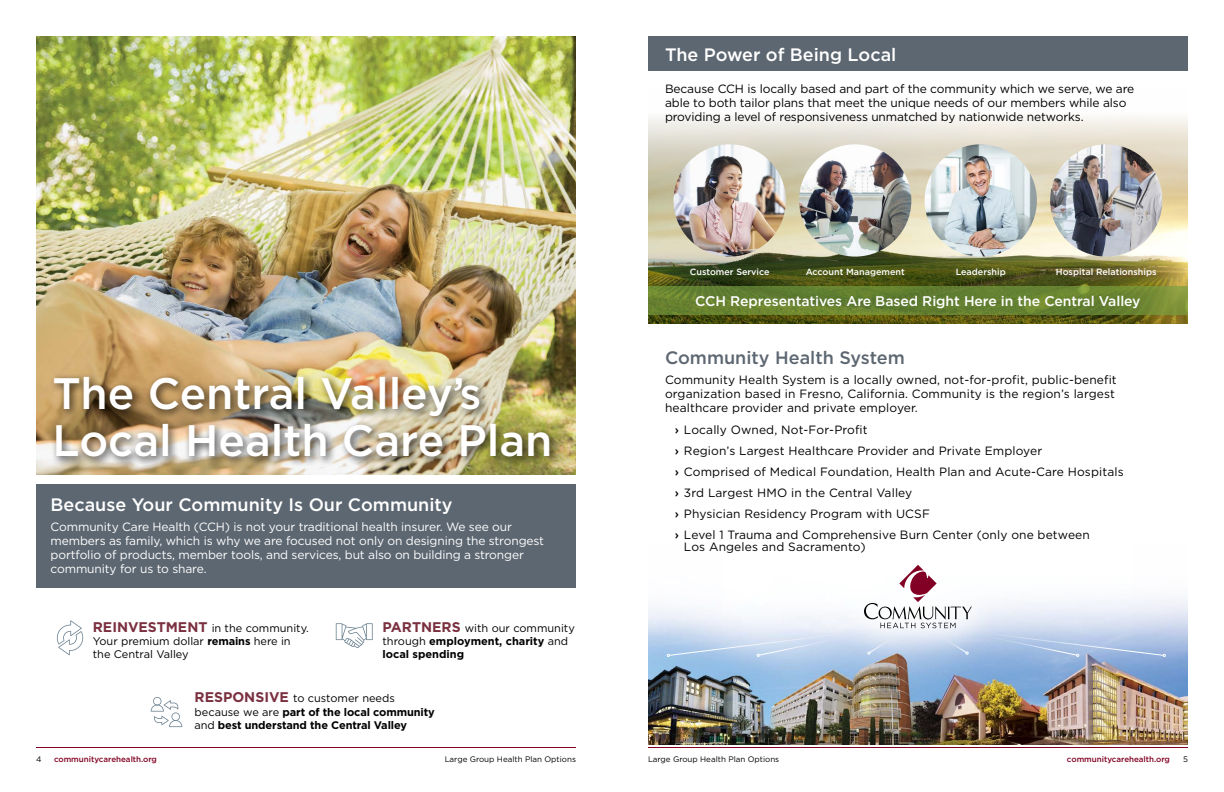
<style>
.page{position:relative;width:1224px;height:792px;background:#fff}
.page>*{position:absolute;margin:0;border:0;box-sizing:border-box;transform-origin:0 0}
.t1{font:500 44px/47px "Gotham";color:#fff}
.t2{font:500 18px "Gotham";color:#fff}
.t3{font:500 18px "Gotham";color:#5d6771}
.t4{font:500 14px "Gotham";letter-spacing:-.005em;color:#fff}
.t5{font:12px/21px "Gotham";letter-spacing:.01em;color:#000}
.t6{font:12px/14px "Gotham";letter-spacing:-.01em;color:#fff}
.t7{font:12px/14px "Gotham";letter-spacing:-.01em;color:#000}
.t8{font:700 11px/13.3px "Gotham";letter-spacing:-.01em;color:#000}
.t9{font:11px/13.3px "Gotham";color:#000}
.t10{font:500 9px "Gotham";color:#fff}
.t11{font:8px "Gotham";color:#000}
.t12{font:500 8px "Gotham";color:#820024}
.s1{font-weight:700;font-size:14px;color:#7a303f}
.s2{font-weight:700}
.s3{font-size:14px;color:#7a303f}
.s4{font-weight:400}
.s5{font-weight:500}
</style>
<div class="page">
<hr style="left:36px;top:747px;width:540px;height:1px;background:#820024">
<hr style="left:648px;top:747px;width:540px;height:1px;background:#820024">
<img style="left:36px;top:36px;width:540px;height:438px">
<div style="left:36px;top:484px;width:540px;height:104px;background:#5d6771"></div>
<div style="left:50px;top:372px;width:510px;height:96px;background:#000;opacity:.75"></div>
<svg style="left:336px;top:623px;width:37px;height:25px"></svg>
<svg style="left:57px;top:620px;width:26px;height:35px"></svg>
<svg style="left:151px;top:697px;width:31px;height:30px"></svg>
<img style="left:648px;top:598px;width:540px;height:147px">
<img style="left:648px;top:117px;width:540px;height:206px">
<div style="left:648px;top:36px;width:540px;height:35px;background:#5d6771"></div>
<img style="left:799px;top:144px;width:112px;height:113px;border-radius:56px">
<img style="left:1050px;top:144px;width:112px;height:113px;border-radius:56px">
<img style="left:674px;top:144px;width:112px;height:113px;border-radius:55px">
<img style="left:925px;top:144px;width:112px;height:113px;border-radius:56px">
<svg style="left:648px;top:287px;width:540px;height:28px;background:#678231"></svg>
<div style="left:834px;top:535px;width:168px;height:124px;background:#fff"></div>
<svg style="left:667px;top:565px;width:499px;height:92px"></svg>
<h2 class="t2" style="left:665px;top:42px;width:233px">The Power of Being Local</h2>
<p class="t7" style="left:665px;top:82px;width:471px">Because CCH is locally based and part of the community which we serve, we are able to both tailor plans that meet the unique needs of our members while also providing a level of responsiveness unmatched by nationwide networks.</p>
<p class="t10" style="left:690px;top:266px;width:81px">Customer Service</p>
<p class="t10" style="left:806px;top:266px;width:101px">Account Management</p>
<p class="t10" style="left:956px;top:266px;width:52px">Leadership</p>
<p class="t10" style="left:1056px;top:266px;width:102px">Hospital Relationships</p>
<p class="t4" style="left:695px;top:292px;width:447px">CCH Representatives Are Based Right Here in the Central Valley</p>
<h1 class="t1" style="left:53px;top:369px;width:501px">The Central Valley’s<br>Local Health Care Plan</h1>
<h2 class="t2" style="left:51px;top:493px;width:404px">Because Your Community Is Our Community</h2>
<p class="t6" style="left:51px;top:519px;width:495px">Community Care Health (CCH) is not your traditional health insurer. We see our members as family, which is why we are focused not only on designing the strongest portfolio of products, member tools, and services, but also on building a stronger community for us to share.</p>
<p class="t9" style="left:93px;top:621px;width:218px"><span class="s1">REINVESTMENT</span> in the community.<br>Your premium dollar <span class="s2">remains</span> here in the Central Valley</p>
<p class="t8" style="left:382px;top:621px;width:194px"><span class="s3">PARTNERS</span> <span class="s4">with our community through</span> employment, charity <span class="s4">and </span>local spending</p>
<p class="t8" style="left:195px;top:692px;width:242px"><span class="s3">RESPONSIVE</span> <span class="s4">to customer needs because we are</span> part of the local community <span class="s4">and</span> best understand the Central Valley</p>
<h2 class="t3" style="left:665px;top:346px;width:241px">Community Health System</h2>
<p class="t5" style="left:665px;top:372px;width:453px;line-height:14px">Community Health System is a locally owned, not-for-profit, public-benefit organization based in Fresno, California. Community is the region’s largest healthcare provider and private employer.</p>
<p class="t5" style="left:675px;top:419px;width:450px"><span class="s5">›</span> Locally Owned, Not-For-Profit<br><span class="s5">›</span> Region’s Largest Healthcare Provider and Private Employer<br><span class="s5">›</span> Comprised of Medical Foundation, Health Plan and Acute-Care Hospitals <span class="s5">›</span> 3rd Largest HMO in the Central Valley<br><span class="s5">›</span> Physician Residency Program with UCSF<br><span class="s5">›</span> Level 1 Trauma and Comprehensive Burn Center (only one between</p>
<p class="t5" style="left:684px;top:536px;width:183px">Los Angeles and Sacramento)</p>
<p class="t11" style="left:36px;top:754px;width:7px">4</p>
<p class="t12" style="left:54px;top:754px;width:105px">communitycarehealth.org</p>
<p class="t11" style="left:445px;top:754px;width:133px">Large Group Health Plan Options</p>
<p class="t11" style="left:648px;top:754px;width:133px">Large Group Health Plan Options</p>
<p class="t12" style="left:1067px;top:754px;width:105px">communitycarehealth.org</p>
<p class="t11" style="left:1183px;top:754px;width:6px">5</p>
</div>
